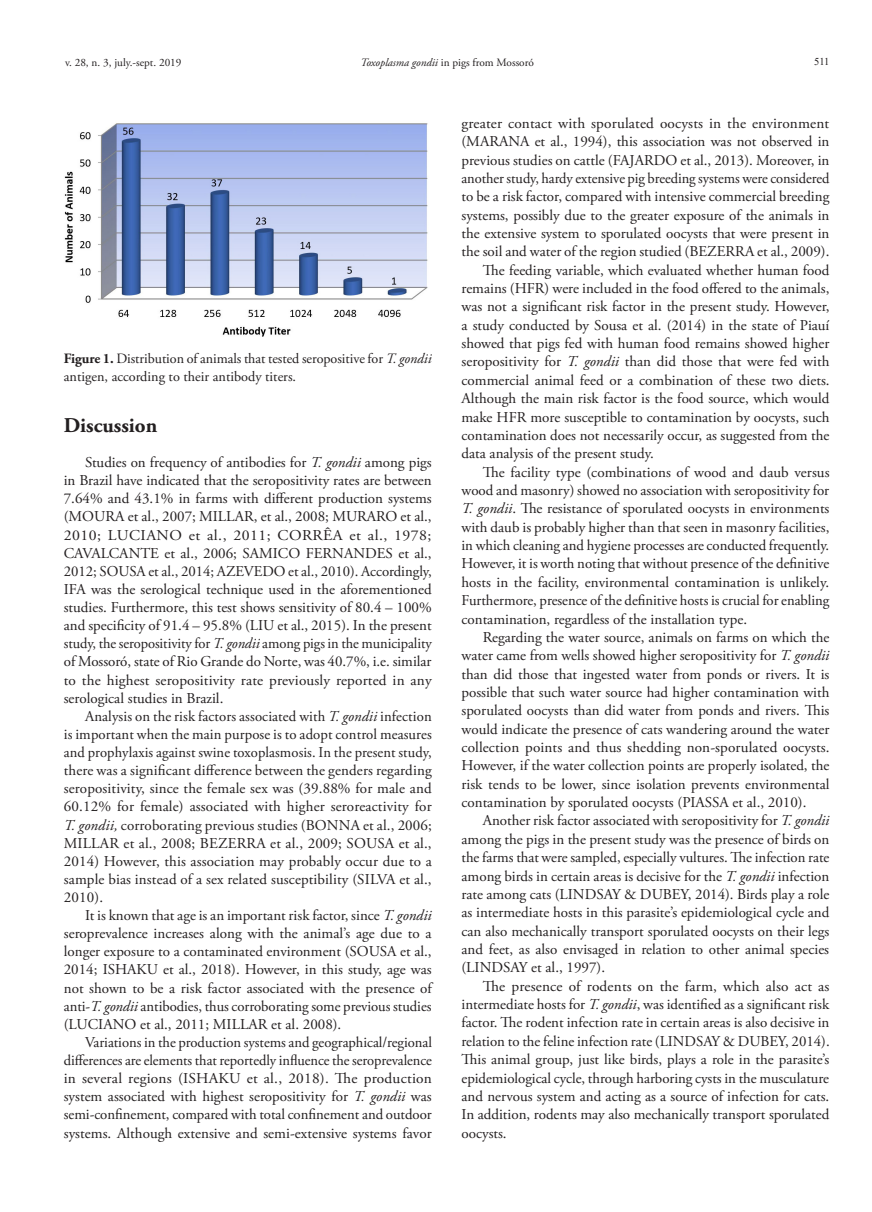
<style>
.page{position:relative;width:872px;height:1212px;background:#fff}
.page>*{position:absolute;margin:0;border:0;box-sizing:border-box;transform-origin:0 0}
.Heading1{font:700 21px "Adobe Garamond Pro";color:#231f20}
.Paragraph{font:15px/18.3px "Adobe Garamond Pro";color:#231f20;text-align:justify}
.FigureCaption{font:14.25px/17.1px "Adobe Garamond Pro";color:#231f20}
.t1{font:11.25px "Adobe Garamond Pro";color:#231f20}
.s1{font-style:italic}
.s2{font-weight:700}
</style>
<div class="page">
<img style="left:64px;top:123px;width:364px;height:214px">
<p class="t1" style="left:65px;top:56px;width:118px">v. 28, n. 3, july.-sept. 2019</p>
<p class="t1" style="left:360px;top:55px;width:175px"><span class="s1">Toxoplasma gondii</span> in pigs from Mossoró</p>
<p class="FigureCaption" style="left:64px;top:351px;width:369px"><span class="s2">Figure 1.</span> Distribution of animals that tested seropositive for <span class="s1">T. gondii </span>antigen, according to their antibody titers.</p>
<p class="Heading1" style="left:64px;top:413px;width:95px">Discussion</p>
<p class="Paragraph" style="left:64px;top:454px;width:369px;text-indent:21px">Studies on frequency of antibodies for <span class="s1">T. gondii</span> among pigs in Brazil have indicated that the seropositivity rates are between 7.64% and 43.1% in farms with different production systems (MOURA et al., 2007; MILLAR, et al., 2008; MURARO et al., 2010; LUCIANO et al., 2011; CORRÊA et al., 1978; CAVALCANTE et al., 2006; SAMICO FERNANDES et al., 2012; SOUSA et al., 2014; AZEVEDO et al., 2010). Accordingly, IFA was the serological technique used in the aforementioned studies. Furthermore, this test shows sensitivity of 80.4 – 100% and specificity of 91.4 – 95.8% (LIU et al., 2015). In the present study, the seropositivity for <span class="s1">T. gondii</span> among pigs in the municipality of Mossoró, state of Rio Grande do Norte, was 40.7%, i.e. similar to the highest seropositivity rate previously reported in any serological studies in Brazil.</p>
<p class="Paragraph" style="left:64px;top:707px;width:370px;text-indent:21px">Analysis on the risk factors associated with <span class="s1">T. gondii</span> infection is important when the main purpose is to adopt control measures and prophylaxis against swine toxoplasmosis. In the present study, there was a significant difference between the genders regarding seropositivity, since the female sex was (39.88% for male and 60.12% for female) associated with higher seroreactivity for <span class="s1">T. gondii,</span> corroborating previous studies (BONNA et al., 2006; MILLAR et al., 2008; BEZERRA et al., 2009; SOUSA et al., 2014) However, this association may probably occur due to a sample bias instead of a sex related susceptibility (SILVA et al., 2010).</p>
<p class="Paragraph" style="left:64px;top:907px;width:370px;text-indent:21px">It is known that age is an important risk factor, since <span class="s1">T. gondii </span>seroprevalence increases along with the animal’s age due to a longer exposure to a contaminated environment (SOUSA et al., 2014; ISHAKU et al., 2018). However, in this study, age was not shown to be a risk factor associated with the presence of anti-<span class="s1">T. gondii</span> antibodies, thus corroborating some previous studies (LUCIANO et al., 2011; MILLAR et al. 2008).</p>
<p class="Paragraph" style="left:64px;top:1034px;width:370px;text-indent:21px">Variations in the production systems and geographical/regional differences are elements that reportedly influence the seroprevalence in several regions (ISHAKU et al., 2018). The production system associated with highest seropositivity for <span class="s1">T. gondii</span> was semi‑confinement, compared with total confinement and outdoor systems. Although extensive and semi-extensive systems favor</p>
<p class="Paragraph" style="left:461px;top:114px;width:369px">greater contact with sporulated oocysts in the environment (MARANA et al., 1994), this association was not observed in previous studies on cattle (FAJARDO et al., 2013). Moreover, in another study, hardy extensive pig breeding systems were considered to be a risk factor, compared with intensive commercial breeding systems, possibly due to the greater exposure of the animals in the extensive system to sporulated oocysts that were present in the soil and water of the region studied (BEZERRA et al., 2009).</p>
<p class="Paragraph" style="left:461px;top:261px;width:369px;text-indent:21px">The feeding variable, which evaluated whether human food remains (HFR) were included in the food offered to the animals, was not a significant risk factor in the present study. However, a study conducted by Sousa et al. (2014) in the state of Piauí showed that pigs fed with human food remains showed higher seropositivity for <span class="s1">T. gondii</span> than did those that were fed with commercial animal feed or a combination of these two diets.<br>Although the main risk factor is the food source, which would make HFR more susceptible to contamination by oocysts, such contamination does not necessarily occur, as suggested from the data analysis of the present study.</p>
<p class="Paragraph" style="left:461px;top:463px;width:369px;text-indent:21px">The facility type (combinations of wood and daub versus wood and masonry) showed no association with seropositivity for <span class="s1">T. gondii</span>. The resistance of sporulated oocysts in environments with daub is probably higher than that seen in masonry facilities, in which cleaning and hygiene processes are conducted frequently.<br>However, it is worth noting that without presence of the definitive hosts in the facility, environmental contamination is unlikely.<br>Furthermore, presence of the definitive hosts is crucial for enabling contamination, regardless of the installation type.</p>
<p class="Paragraph" style="left:461px;top:628px;width:370px;text-indent:21px">Regarding the water source, animals on farms on which the water came from wells showed higher seropositivity for <span class="s1">T. gondii </span>than did those that ingested water from ponds or rivers. It is possible that such water source had higher contamination with sporulated oocysts than did water from ponds and rivers. This would indicate the presence of cats wandering around the water collection points and thus shedding non-sporulated oocysts.<br>However, if the water collection points are properly isolated, the risk tends to be lower, since isolation prevents environmental contamination by sporulated oocysts (PIASSA et al., 2010).</p>
<p class="Paragraph" style="left:461px;top:812px;width:369px;text-indent:21px">Another risk factor associated with seropositivity for <span class="s1">T. gondii </span>among the pigs in the present study was the presence of birds on the farms that were sampled, especially vultures. The infection rate among birds in certain areas is decisive for the <span class="s1">T. gondii</span> infection rate among cats (LINDSAY &amp; DUBEY, 2014). Birds play a role as intermediate hosts in this parasite’s epidemiological cycle and can also mechanically transport sporulated oocysts on their legs and feet, as also envisaged in relation to other animal species (LINDSAY et al., 1997).</p>
<p class="Paragraph" style="left:461px;top:977px;width:370px;text-indent:21px">The presence of rodents on the farm, which also act as intermediate hosts for <span class="s1">T. gondii</span>, was identified as a significant risk factor. The rodent infection rate in certain areas is also decisive in relation to the feline infection rate (LINDSAY &amp; DUBEY, 2014).<br>This animal group, just like birds, plays a role in the parasite’s epidemiological cycle, through harboring cysts in the musculature and nervous system and acting as a source of infection for cats.<br>In addition, rodents may also mechanically transport sporulated oocysts.</p>
</div>
